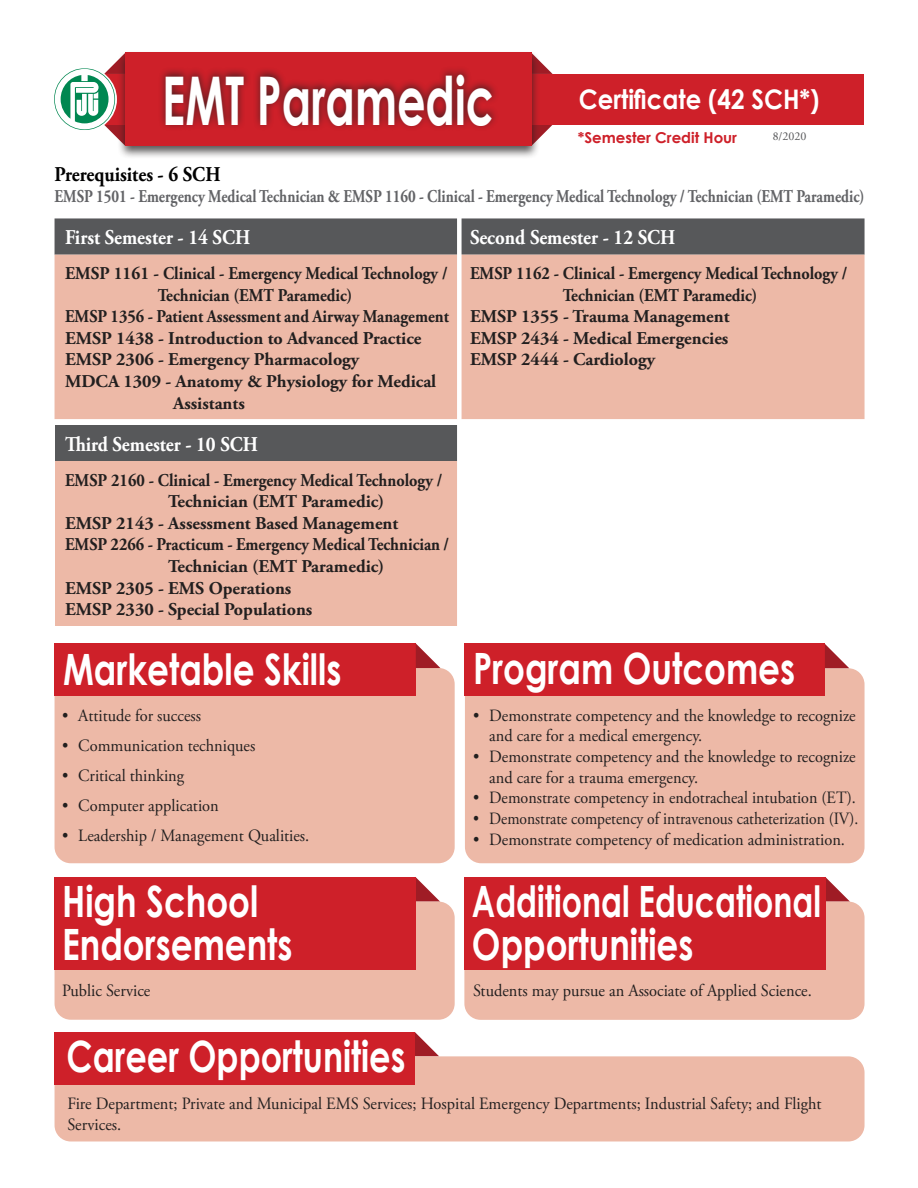
<style>
.page{position:relative;width:918px;height:1188px;background:#fff}
.page>*{position:absolute;margin:0;border:0;box-sizing:border-box;transform-origin:0 0}
.t1{font:700 67.2px "Century Gothic";color:#fff;scale:.66 1}
.t2{font:700 43.2px/43.2px "Century Gothic";color:#fff;scale:.79 1}
.t3{font:700 43.2px/43.2px "Century Gothic";color:#fff;scale:.73 1}
.t4{font:700 43.2px "Century Gothic";color:#fff;scale:.77 1}
.t5{font:700 27px "Century Gothic";color:#fff;scale:.9 1}
.t6{font:700 21px "Adobe Garamond Pro";color:#fff;scale:.9 1}
.t7{font:700 21px "Adobe Garamond Pro";color:#000;scale:.9 1}
.t8{font:700 18px "Adobe Garamond Pro";color:#221f1f}
.t9{font:700 18px "Adobe Garamond Pro";color:#221f1f;scale:.9 1}
.t10{font:700 18px "Adobe Garamond Pro";color:#626366;scale:.82 1}
.t11{font:700 18px "Adobe Garamond Pro";color:#221f1f;scale:.95 1}
.t12{font:17.25px/20.7px "Adobe Garamond Pro";color:#221f1f;scale:.95 1}
.t13{font:17.25px "Adobe Garamond Pro";color:#221f1f;scale:.9 1}
.t14{font:17.25px "Adobe Garamond Pro";color:#221f1f;scale:.93 1}
.t15{font:700 15px "Century Gothic";color:#ce2029}
.t16{font:12px "Adobe Garamond Pro";color:#57585a}
.s1{font-family:"Minion Pro"}
</style>
<div class="page">
<svg style="left:540px;top:125px;width:13px;height:13px"></svg>
<svg style="left:540px;top:61px;width:13px;height:13px"></svg>
<svg style="left:826px;top:877px;width:24px;height:25px"></svg>
<svg style="left:416px;top:877px;width:24px;height:25px"></svg>
<svg style="left:415px;top:1032px;width:24px;height:24px"></svg>
<div style="left:55px;top:668px;width:400px;height:195px;background:#edb9a7;border-radius:16px"></div>
<div style="left:89px;top:74px;width:775px;height:51px;background:#ce2029"></div>
<div style="left:55px;top:218px;width:810px;height:37px;background:#57585a"></div>
<div style="left:55px;top:255px;width:810px;height:164px;background:#edb9a7"></div>
<div style="left:55px;top:425px;width:405px;height:36px;background:#57585a"></div>
<div style="left:55px;top:461px;width:405px;height:165px;background:#edb9a7"></div>
<div style="left:55px;top:643px;width:361px;height:53px;background:#ce2029"></div>
<div style="left:117px;top:50px;width:423px;height:110px;background:#221f1f;opacity:.75"></div>
<div style="left:125px;top:53px;width:406px;height:93px;background:#ce2029"></div>
<div style="left:158px;top:66px;width:341px;height:65px;background:#221f1f;opacity:.75"></div>
<div style="left:465px;top:668px;width:400px;height:195px;background:#edb9a7;border-radius:16px"></div>
<div style="left:55px;top:1056px;width:810px;height:85px;background:#edb9a7;border-radius:16px"></div>
<div style="left:465px;top:644px;width:360px;height:52px;background:#ce2029"></div>
<svg style="left:825px;top:644px;width:24px;height:24px"></svg>
<svg style="left:416px;top:643px;width:24px;height:25px"></svg>
<div style="left:55px;top:1032px;width:360px;height:52px;background:#ce2029"></div>
<div style="left:55px;top:902px;width:400px;height:118px;background:#edb9a7;border-radius:16px"></div>
<div style="left:55px;top:877px;width:361px;height:93px;background:#ce2029"></div>
<div style="left:464px;top:902px;width:401px;height:118px;background:#edb9a7;border-radius:16px"></div>
<div style="left:464px;top:877px;width:362px;height:93px;background:#ce2029"></div>
<div style="left:457px;top:218px;width:5px;height:412px;background:#fff"></div>
<svg style="left:54px;top:53px;width:71px;height:93px"></svg>
<h1 class="t1" style="left:162px;top:74px;width:505px">EMT Paramedic</h1>
<h3 class="t5" style="left:579px;top:78px;width:269px">Certificate (42 SCH*)</h3>
<p class="t15" style="left:578px;top:132px;width:161px">*Semester Credit Hour</p>
<p class="t16" style="left:773px;top:132px;width:35px"><span class="s1">8/</span>2020</p>
<p class="t7" style="left:55px;top:165px;width:186px">Prerequisites - 6 SCH</p>
<p class="t10" style="left:55px;top:189px;width:989px">EMSP 1501 - Emergency Medical Technician &amp; EMSP 1160 - Clinical - Emergency Medical Technology / Technician (EMT Paramedic)</p>
<p class="t6" style="left:65px;top:229px;width:207px">First Semester - 14 SCH</p>
<p class="t6" style="left:470px;top:229px;width:230px">Second Semester - 12 SCH</p>
<p class="t11" style="left:65px;top:266px;width:404px">EMSP 1161 - Clinical - Emergency Medical Technology /</p>
<p class="t9" style="left:158px;top:288px;width:218px">Technician (EMT Paramedic)</p>
<p class="t9" style="left:65px;top:309px;width:428px">EMSP 1356 - Patient Assessment and Airway Management</p>
<p class="t8" style="left:65px;top:331px;width:358px">EMSP 1438 - Introduction to Advanced Practice</p>
<p class="t8" style="left:65px;top:353px;width:296px">EMSP 2306 - Emergency Pharmacology</p>
<p class="t8" style="left:65px;top:374px;width:373px">MDCA 1309 - Anatomy &amp; Physiology for Medical</p>
<p class="t8" style="left:173px;top:396px;width:73px">Assistants</p>
<p class="t9" style="left:470px;top:266px;width:421px">EMSP 1162 - Clinical - Emergency Medical Technology /</p>
<p class="t9" style="left:563px;top:288px;width:218px">Technician (EMT Paramedic)</p>
<p class="t8" style="left:470px;top:309px;width:261px">EMSP 1355 - Trauma Management</p>
<p class="t8" style="left:470px;top:331px;width:260px">EMSP 2434 - Medical Emergencies</p>
<p class="t8" style="left:470px;top:353px;width:187px">EMSP 2444 - Cardiology</p>
<p class="t6" style="left:65px;top:436px;width:216px">Third Semester - 10 SCH</p>
<p class="t9" style="left:65px;top:473px;width:421px">EMSP 2160 - Clinical - Emergency Medical Technology /</p>
<p class="t8" style="left:168px;top:494px;width:218px">Technician (EMT Paramedic)</p>
<p class="t8" style="left:65px;top:516px;width:335px">EMSP 2143 - Assessment Based Management</p>
<p class="t9" style="left:65px;top:538px;width:428px">EMSP 2266 - Practicum - Emergency Medical Technician /</p>
<p class="t8" style="left:168px;top:559px;width:218px">Technician (EMT Paramedic)</p>
<p class="t8" style="left:65px;top:581px;width:228px">EMSP 2305 - EMS Operations</p>
<p class="t8" style="left:65px;top:602px;width:249px">EMSP 2330 - Special Populations</p>
<h2 class="t2" style="left:63px;top:651px;width:354px">Marketable Skills</h2>
<p class="t12" style="left:62px;top:706px;width:148px">• Attitude for success</p>
<p class="t12" style="left:62px;top:736px;width:205px">• Communication techniques</p>
<p class="t12" style="left:62px;top:766px;width:130px">• Critical thinking</p>
<p class="t12" style="left:62px;top:796px;width:166px">• Computer application</p>
<p class="t12" style="left:62px;top:826px;width:262px">• Leadership / Management Qualities.</p>
<h2 class="t2" style="left:62px;top:883px;width:293px">High School<br>Endorsements</h2>
<p class="t12" style="left:62px;top:982px;width:95px">Public Service</p>
<h2 class="t4" style="left:67px;top:1040px;width:442px">Career Opportunities</h2>
<h2 class="t2" style="left:473px;top:650px;width:409px">Program Outcomes</h2>
<p class="t12" style="left:489px;top:706px;width:387px;text-indent:-16px">• Demonstrate competency and the knowledge to recognize and care for a medical emergency.</p>
<p class="t12" style="left:489px;top:748px;width:387px;text-indent:-16px">• Demonstrate competency and the knowledge to recognize and care for a trauma emergency.</p>
<p class="t14" style="left:473px;top:791px;width:413px">• Demonstrate competency in endotracheal intubation (ET).</p>
<p class="t13" style="left:473px;top:812px;width:430px">• Demonstrate competency of intravenous catheterization (IV).</p>
<p class="t12" style="left:473px;top:831px;width:393px">• Demonstrate competency of medication administration.</p>
<h2 class="t3" style="left:472px;top:883px;width:480px">Additional Educational<br>Opportunities</h2>
<p class="t12" style="left:473px;top:982px;width:358px">Students may pursue an Associate of Applied Science.</p>
<p class="t12" style="left:68px;top:1095px;width:795px">Fire Department; Private and Municipal EMS Services; Hospital Emergency Departments; Industrial Safety; and Flight<br>Services.</p>
</div>
